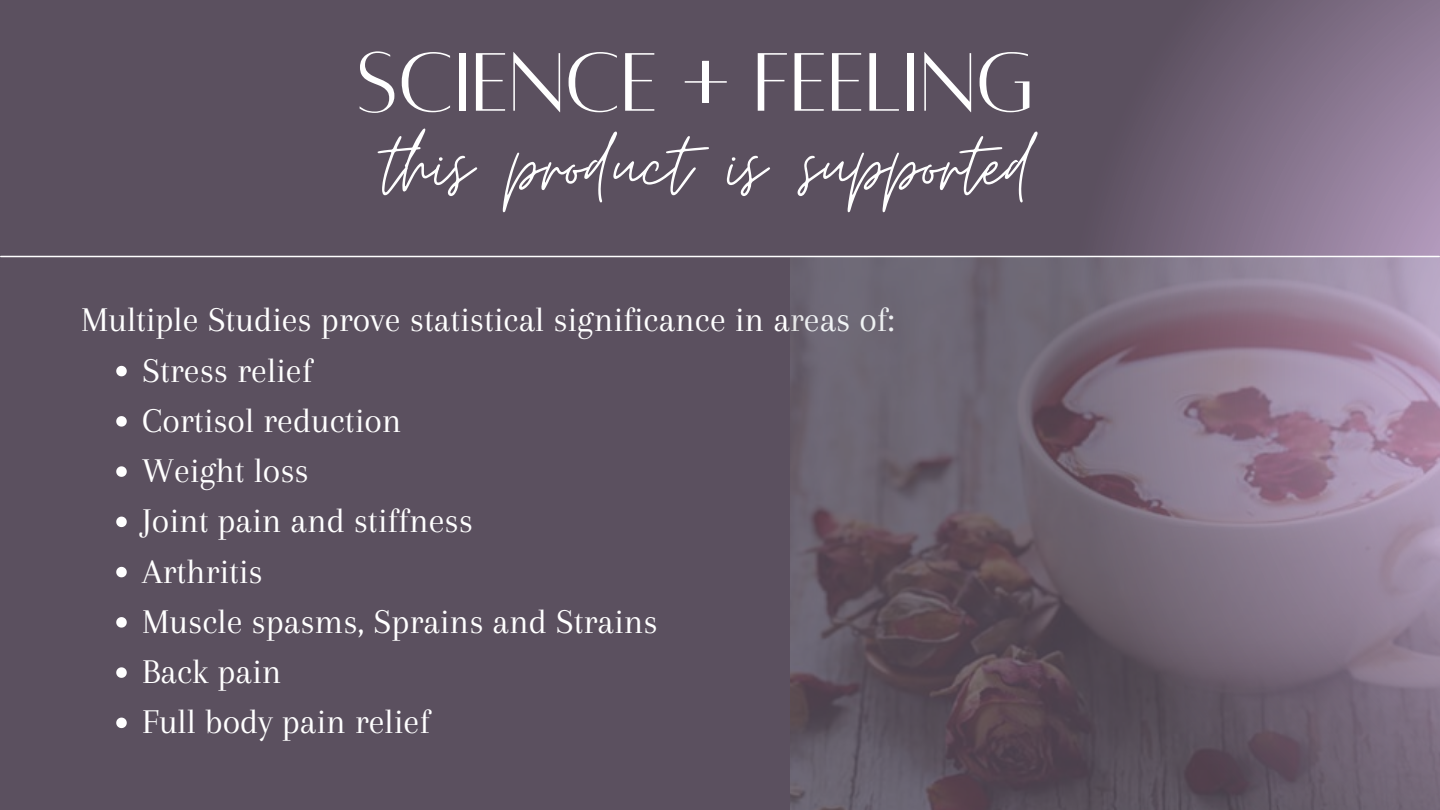
<style>
.page{position:relative;width:1440px;height:810px;background:#5b505f}
.page>*{position:absolute;margin:0;border:0;box-sizing:border-box;transform-origin:0 0}
.t1{font:95px "Moon Time";color:#fff}
.t2{font:91.6px "Alta regular";color:#fff}
.t3{font:36px "Arapey";color:#fff}
</style>
<div class="page">
<svg style="left:1007px;top:0;width:433px;height:257px"></svg>
<hr style="left:1px;top:256px;width:1438px;height:1px;background:#fff">
<svg style="left:116px;top:366px;width:11px;height:10px"></svg>
<svg style="left:116px;top:416px;width:11px;height:11px"></svg>
<svg style="left:116px;top:466px;width:11px;height:11px"></svg>
<svg style="left:116px;top:517px;width:11px;height:10px"></svg>
<svg style="left:116px;top:567px;width:11px;height:10px"></svg>
<svg style="left:116px;top:617px;width:11px;height:11px"></svg>
<svg style="left:116px;top:667px;width:11px;height:11px"></svg>
<svg style="left:116px;top:718px;width:11px;height:10px"></svg>
<img style="left:791px;top:257px;width:649px;height:553px">
<p class="t2" style="left:357px;top:37px;width:678px">SCIENCE + FEELING</p>
<p class="t1" style="left:383px;top:108px;width:651px">this product is supported</p>
<p class="t3" style="left:81px;top:300px;width:815px">Multiple Studies prove statistical significance in areas of:</p>
<p class="t3" style="left:142px;top:350px;width:172px">Stress relief</p>
<p class="t3" style="left:142px;top:401px;width:261px">Cortisol reduction</p>
<p class="t3" style="left:142px;top:451px;width:168px">Weight loss</p>
<p class="t3" style="left:142px;top:501px;width:332px">Joint pain and stiffness</p>
<p class="t3" style="left:142px;top:551px;width:122px">Arthritis</p>
<p class="t3" style="left:142px;top:602px;width:517px">Muscle spasms, Sprains and Strains</p>
<p class="t3" style="left:142px;top:652px;width:141px">Back pain</p>
<p class="t3" style="left:142px;top:702px;width:289px">Full body pain relief</p>
</div>
